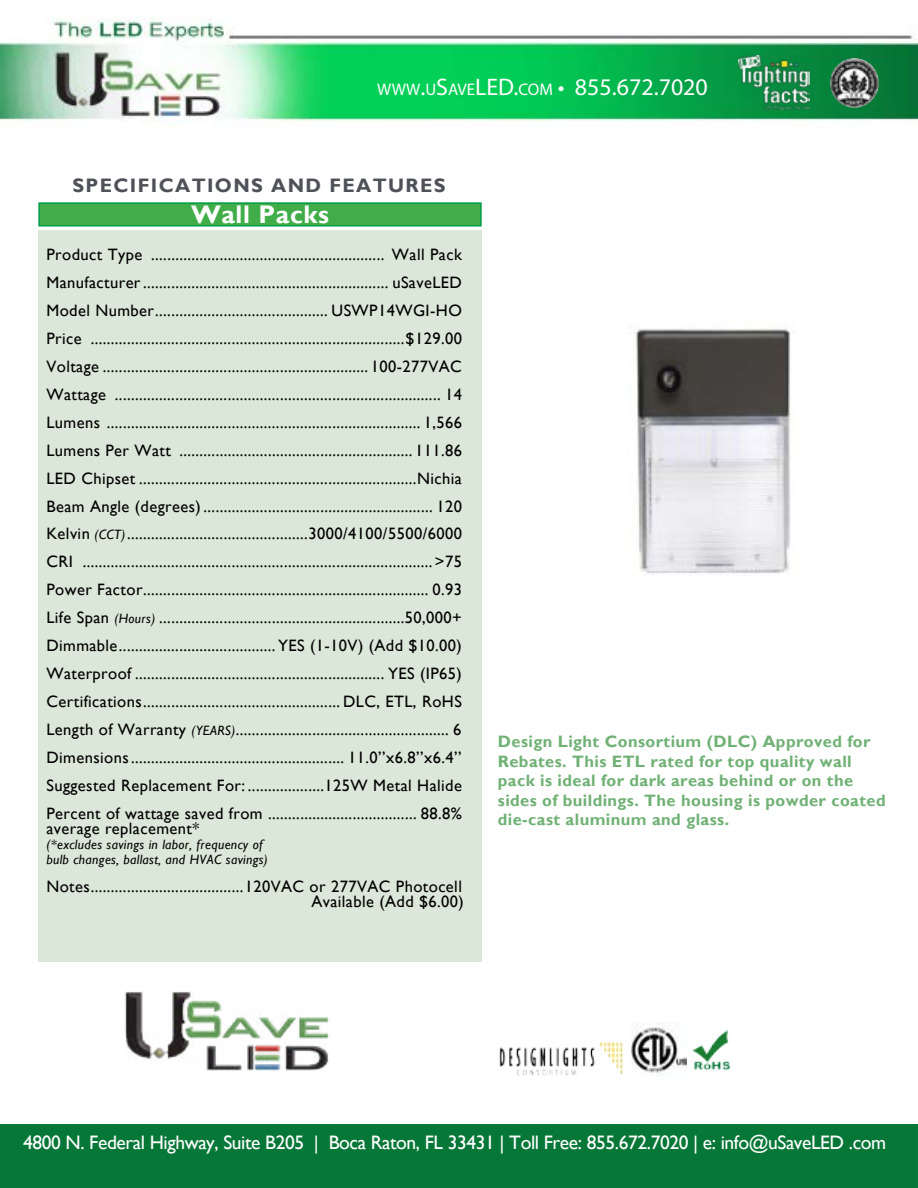
<style>
.page{position:relative;width:918px;height:1188px;background:#fff}
.page>*{position:absolute;margin:0;border:0;box-sizing:border-box;transform-origin:0 0}
.t1{font:700 25.5px "Gill Sans";letter-spacing:.025em;color:#fff}
.t2{font:24px "Myriad Pro";color:#fff}
.t3{font:19.5px "Gill Sans";letter-spacing:-.02em;color:#fff}
.t4{font:700 19.5px "Gill Sans";letter-spacing:.07em;color:#4e5158}
.t5{font:16.5px/27.9px "Gill Sans";letter-spacing:.025em;color:#000;text-align:justify}
.t6{font:700 16.5px/19.5px "Gill Sans";letter-spacing:.025em;color:#70b175}
.t7{font:italic 13.5px/15px "Gill Sans";letter-spacing:.025em;color:#000}
.s1{font-size:16.8px}
.s2{font-style:italic;font-size:13.5px}
</style>
<div class="page">
<div style="left:38px;top:230px;width:444px;height:732px;background:#dbe7d8"></div>
<div style="left:38px;top:202px;width:444px;height:25px;background:#41ad49;border:2px solid #019c49"></div>
<div style="left:0;top:1124px;width:918px;height:64px;background:#067737"></div>
<img style="left:0;top:17px;width:918px;height:105px">
<img style="left:738px;top:55px;width:72px;height:55px">
<img style="left:830px;top:58px;width:49px;height:50px;border-radius:25px">
<img style="left:125px;top:991px;width:206px;height:80px">
<img style="left:635px;top:328px;width:156px;height:246px">
<img style="left:692px;top:1031px;width:39px;height:40px">
<img style="left:499px;top:1041px;width:124px;height:35px">
<img style="left:631px;top:1022px;width:55px;height:53px">
<h2 class="t2" style="left:377px;top:72px;width:332px"><span class="s1">WWW</span>.<span class="s1">U</span>S<span class="s1">AVE</span>LED.<span class="s1">COM</span> • 855.672.7020</h2>
<p class="t4" style="left:72px;top:173px;width:375px">SPECIFICATIONS AND FEATURES</p>
<h1 class="t1" style="left:191px;top:199px;width:139px">Wall Packs</h1>
<p class="t5" style="left:46px;top:241px;width:417px">Product Type .......................................................... Wall Pack Manufacturer............................................................. uSaveLED Model Number........................................... USWP14WGI-HO Price ..............................................................................$129.00<br>Voltage .................................................................. 100-277VAC Wattage ................................................................................. 14<br>Lumens .............................................................................. 1,566<br>Lumens Per Watt .......................................................... 111.86<br>LED Chipset .....................................................................Nichia Beam Angle (degrees) ......................................................... 120<br>Kelvin <span class="s2">(CCT)</span>.............................................3000/4100/5500/6000<br>CRI ....................................................................................... &gt;75<br>Power Factor....................................................................... 0.93<br>Life Span <span class="s2">(Hours)</span> .............................................................50,000+ Dimmable....................................... YES (1-10V) (Add $10.00)<br>Waterproof .............................................................. YES (IP65)<br>Certifications................................................. DLC, ETL, RoHS Length of Warranty <span class="s2">(YEARS)</span>..................................................... 6<br>Dimensions..................................................... 11.0’’x6.8’’x6.4’’ Suggested Replacement For: ...................125W Metal Halide Percent of wattage saved from ..................................... 88.8%</p>
<p class="t5" style="left:46px;top:815px;width:154px">average replacement*</p>
<p class="t7" style="left:46px;top:837px;width:223px">(*excludes savings in labor, frequency of bulb changes, ballast, and HVAC savings)</p>
<p class="t5" style="left:46px;top:879px;width:419px;line-height:15px;text-align:right">Notes......................................120VAC or 277VAC Photocell<br>Available (Add $6.00)</p>
<p class="t6" style="left:498px;top:733px;width:389px">Design Light Consortium (DLC) Approved for Rebates. This ETL rated for top quality wall pack is ideal for dark areas behind or on the sides of buildings. The housing is powder coated die-cast aluminum and glass.</p>
<p class="t3" style="left:23px;top:1131px;width:865px">4800 N. Federal Highway, Suite B205 | Boca Raton, FL 33431 | Toll Free: 855.672.7020 | e: info@uSaveLED .com</p>
</div>
